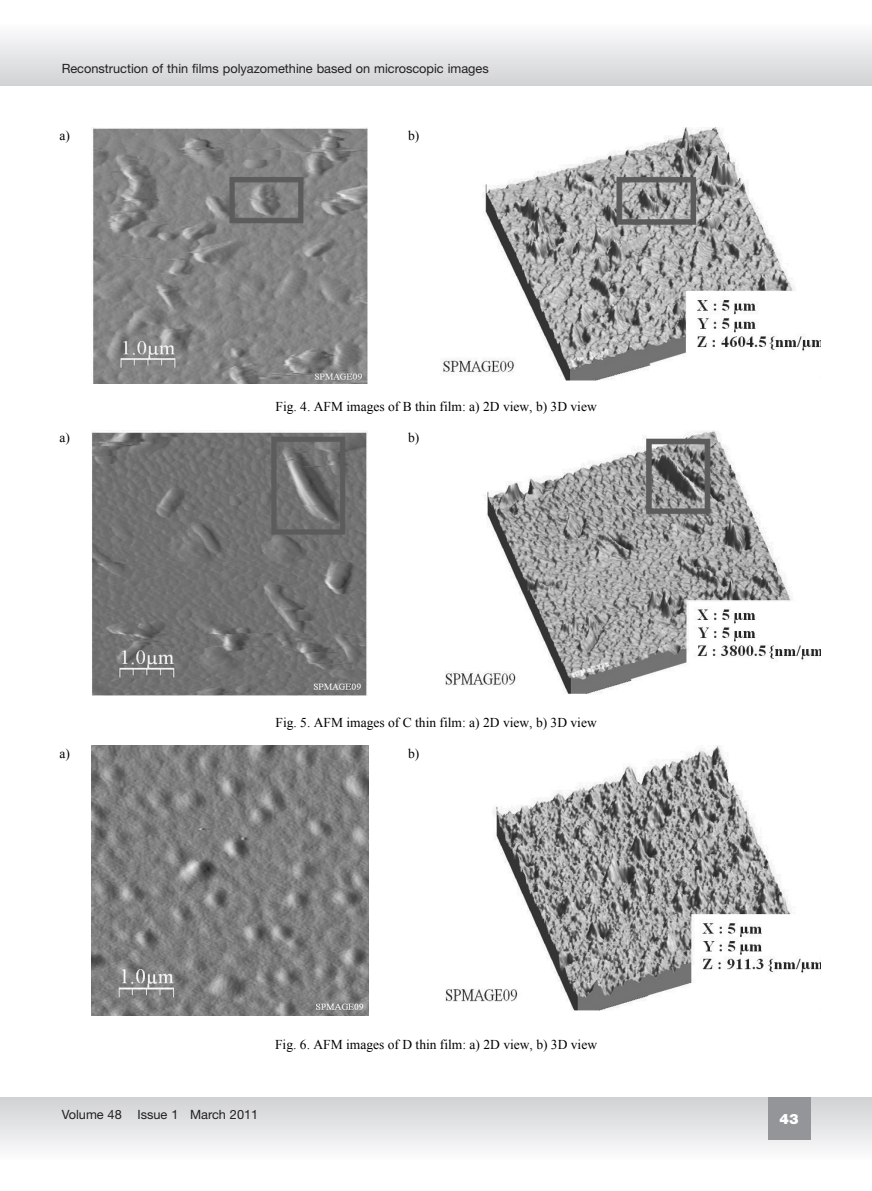
<style>
.page{position:relative;width:872px;height:1191px;background:#fff}
.page>*{position:absolute;margin:0;border:0;box-sizing:border-box;transform-origin:0 0}
.t1{font:900 14.25px "Helvetica Neue LT Pro";color:#fff}
.t2{font:13.5px "Times New Roman";color:#000}
.autorzy_gora_szary_p{font:12.75px "Helvetica Neue LT Pro";color:#231f20}
.gorna_pagina{font:12.75px "Helvetica Neue LT Pro";color:#231f20}
</style>
<div class="page">
<svg style="left:0;top:35px;width:872px;height:50px"></svg>
<svg style="left:0;top:1097px;width:872px;height:52px"></svg>
<div style="left:767px;top:1097px;width:43px;height:43px;background:#939598"></div>
<img style="left:93px;top:128px;width:275px;height:255px">
<img style="left:442px;top:128px;width:378px;height:253px">
<img style="left:91px;top:432px;width:277px;height:263px">
<img style="left:445px;top:430px;width:375px;height:264px">
<img style="left:92px;top:745px;width:276px;height:270px">
<img style="left:445px;top:745px;width:375px;height:266px">
<p class="autorzy_gora_szary_p" style="left:62px;top:60px;width:428px">Reconstruction of thin films polyazomethine based on microscopic images</p>
<p class="t2" style="left:60px;top:126px;width:12px">a)</p>
<p class="t2" style="left:408px;top:126px;width:13px">b)</p>
<p class="t2" style="left:275px;top:398px;width:323px">Fig. 4. AFM images of B thin film: a) 2D view, b) 3D view</p>
<p class="t2" style="left:60px;top:429px;width:12px">a)</p>
<p class="t2" style="left:408px;top:429px;width:13px">b)</p>
<p class="t2" style="left:275px;top:713px;width:323px">Fig. 5. AFM images of C thin film: a) 2D view, b) 3D view</p>
<p class="t2" style="left:60px;top:744px;width:12px">a)</p>
<p class="t2" style="left:408px;top:744px;width:13px">b)</p>
<p class="t2" style="left:275px;top:1035px;width:323px">Fig. 6. AFM images of D thin film: a) 2D view, b) 3D view</p>
<p class="gorna_pagina" style="left:62px;top:1106px;width:198px">Volume 48 Issue 1 March 2011</p>
<p class="t1" style="left:779px;top:1110px;width:21px">43</p>
</div>
